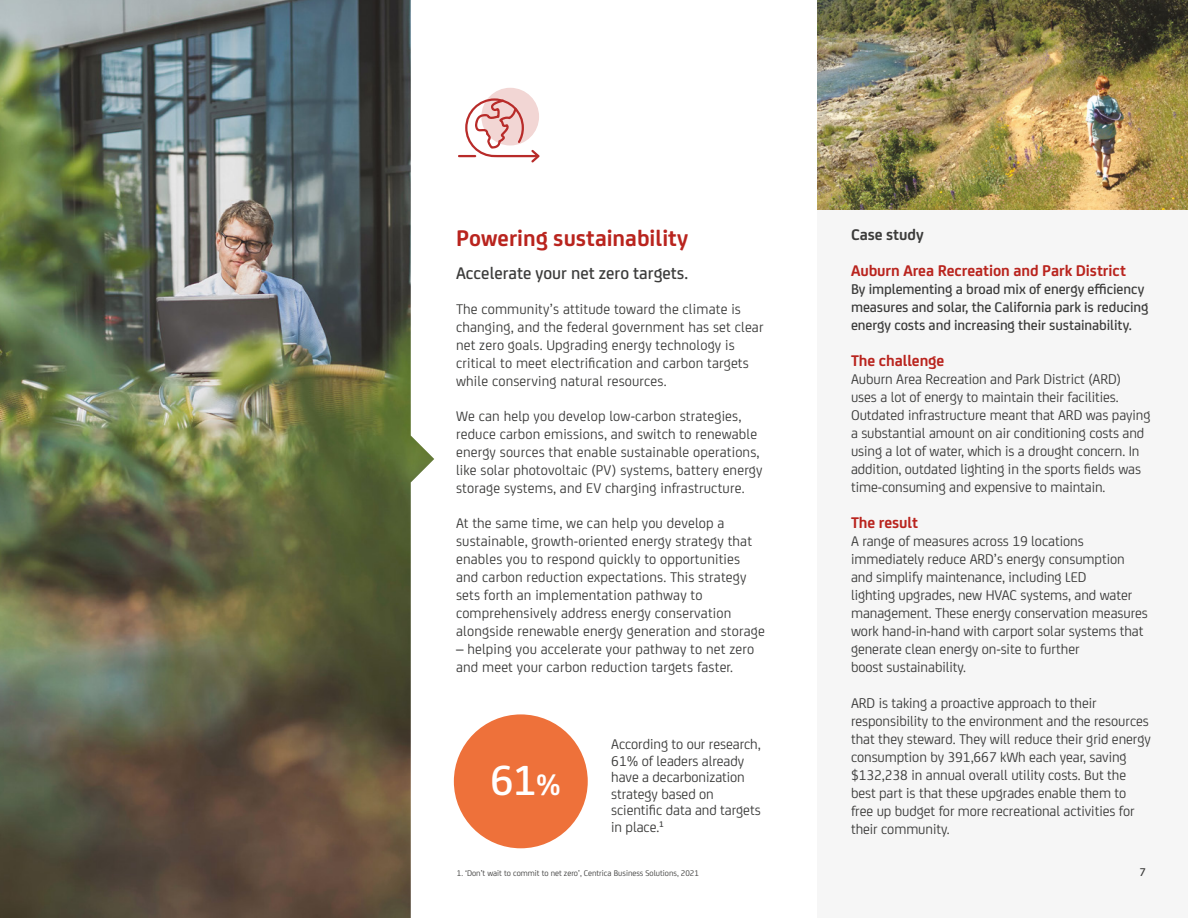
<style>
.page{position:relative;width:1188px;height:918px;background:#fff}
.page>*{position:absolute;margin:0;border:0;box-sizing:border-box;transform-origin:0 0}
.t1{font:500 45px "FS Joey Pro";color:#fff}
.t2{font:700 24px "FS Joey Pro";color:#b9241e}
.t3{font:500 18px "FS Joey Pro";color:#3c3c3b}
.t4{font:700 16.5px "FS Joey Pro";letter-spacing:-.005em;color:#b9241e}
.t5{font:700 16.5px "FS Joey Pro";letter-spacing:-.005em;color:#3c3c3b}
.t6{font:15px/18px "FS Joey Pro";letter-spacing:-.005em;color:#3c3c3b}
.t7{font:500 15px/18px "FS Joey Pro";letter-spacing:-.005em;color:#3c3c3b}
.t8{font:500 12px "FS Joey Pro";color:#3c3c3b}
.t9{font:8.7px "FS Joey Pro";color:#3c3c3b}
.s1{font-size:31.5px}
</style>
<div class="page">
<div style="left:818px;top:0;width:370px;height:918px;background:#f6f6f6"></div>
<img style="left:818px;top:0;width:370px;height:209px">
<img style="left:0;top:0;width:434px;height:918px">
<div style="left:454px;top:714px;width:134px;height:134px;background:#ee713a;border-radius:50%"></div>
<div style="left:481px;top:88px;width:58px;height:57px;background:#f2d6d4;border-radius:29px"></div>
<svg style="left:458px;top:98px;width:82px;height:65px"></svg>
<h2 class="t2" style="left:456px;top:220px;width:234px">Powering sustainability</h2>
<p class="t3" style="left:456px;top:260px;width:234px">Accelerate your net zero targets.</p>
<p class="t6" style="left:456px;top:299px;width:309px">The community’s attitude toward the climate is changing, and the federal government has set clear net zero goals. Upgrading energy technology is critical to meet electrification and carbon targets while conserving natural resources.</p>
<p class="t6" style="left:456px;top:406px;width:308px">We can help you develop low-carbon strategies, reduce carbon emissions, and switch to renewable energy sources that enable sustainable operations, like solar photovoltaic (PV) systems, battery energy storage systems, and EV charging infrastructure.</p>
<p class="t6" style="left:456px;top:513px;width:310px">At the same time, we can help you develop a sustainable, growth-oriented energy strategy that enables you to respond quickly to opportunities and carbon reduction expectations. This strategy sets forth an implementation pathway to comprehensively address energy conservation alongside renewable energy generation and storage</p>
<p class="t6" style="left:456px;top:639px;width:300px">– helping you accelerate your pathway to net zero and meet your carbon reduction targets faster.</p>
<h1 class="t1" style="left:490px;top:747px;width:73px">61<span class="s1">%</span></h1>
<p class="t6" style="left:611px;top:735px;width:151px;line-height:16.5px">According to our research,<br>61% of leaders already have a decarbonization strategy based on scientific data and targets in place.<sup>1</sup></p>
<p class="t9" style="left:457px;top:867px;width:244px">1. ‘Don’t wait to commit to net zero’, Centrica Business Solutions, 2021</p>
<p class="t5" style="left:851px;top:222px;width:74px">Case study</p>
<p class="t4" style="left:851px;top:258px;width:276px">Auburn Area Recreation and Park District</p>
<p class="t7" style="left:851px;top:279px;width:299px">By implementing a broad mix of energy efficiency measures and solar, the California park is reducing energy costs and increasing their sustainability.</p>
<p class="t4" style="left:851px;top:348px;width:95px">The challenge</p>
<p class="t6" style="left:851px;top:369px;width:301px">Auburn Area Recreation and Park District (ARD) uses a lot of energy to maintain their facilities.<br>Outdated infrastructure meant that ARD was paying a substantial amount on air conditioning costs and using a lot of water, which is a drought concern. In addition, outdated lighting in the sports fields was time-consuming and expensive to maintain.</p>
<p class="t4" style="left:851px;top:510px;width:68px">The result</p>
<p class="t6" style="left:851px;top:531px;width:298px">A range of measures across 19 locations immediately reduce ARD’s energy consumption and simplify maintenance, including LED<br>lighting upgrades, new HVAC systems, and water management. These energy conservation measures work hand-in-hand with carport solar systems that generate clean energy on-site to further<br>boost sustainability.</p>
<p class="t6" style="left:851px;top:693px;width:301px">ARD is taking a proactive approach to their responsibility to the environment and the resources that they steward. They will reduce their grid energy consumption by 391,667 kWh each year, saving $132,238 in annual overall utility costs. But the best part is that these upgrades enable them to free up budget for more recreational activities for their community.</p>
<p class="t8" style="left:1140px;top:863px;width:8px">7</p>
</div>
